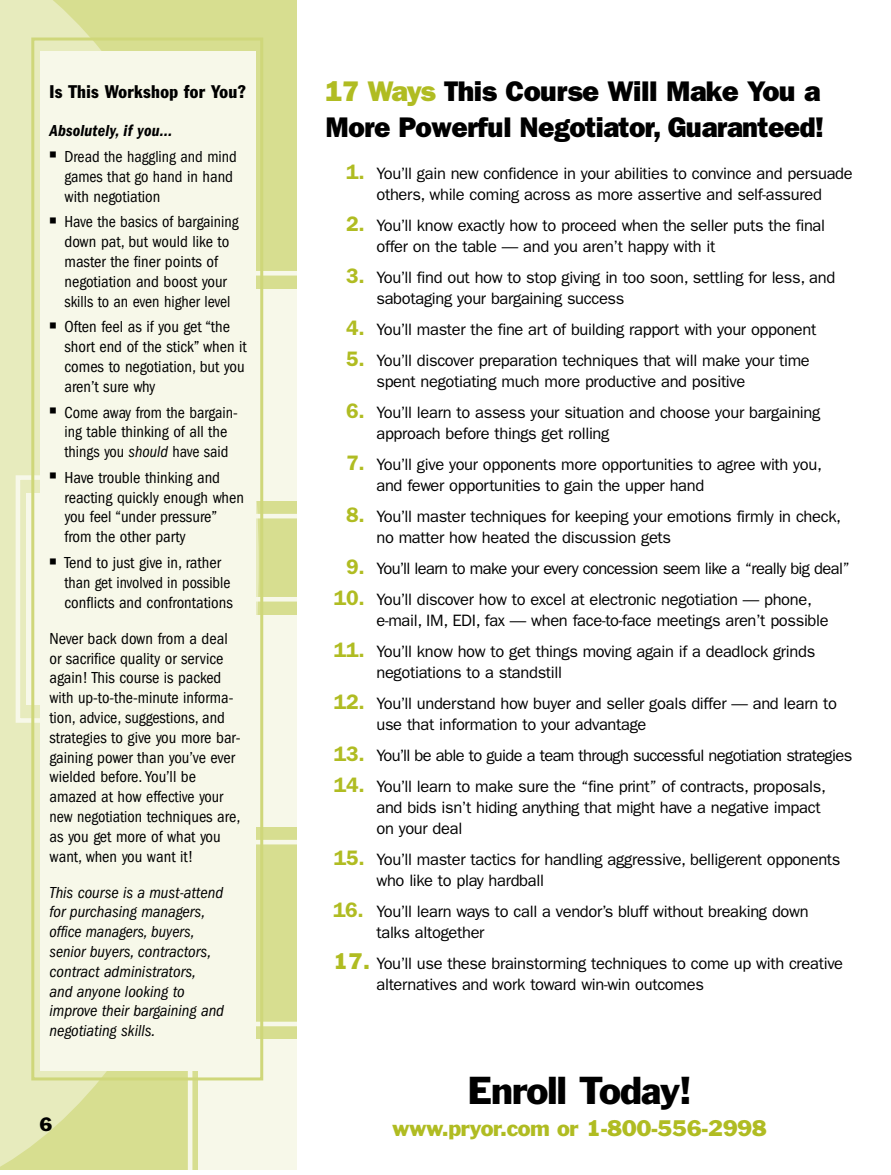
<style>
.page{position:relative;width:891px;height:1175px;background:#fff}
.page>*{position:absolute;margin:0;border:0;box-sizing:border-box;transform-origin:0 0}
.t1{font:36px "Franklin Gothic Std";letter-spacing:-.025em;color:#000}
.t2{font:28.5px/36px "ITC Franklin Gothic Std Hvy";letter-spacing:-.02em;color:#000}
.t3{font:21px "Franklin Gothic Std";letter-spacing:-.025em;color:#b0bc22}
.t4{font:condensed 18px "Franklin Gothic Std";letter-spacing:.02em;color:#000}
.t5{font:18px "Franklin Gothic Std";color:#000}
.t6{font:16.5px/21px "ITC Franklin Gothic Std";letter-spacing:-.02em;color:#000}
.t7{font:condensed 16.5px/19.8px "ITC Franklin Gothic Std";color:#000}
.t8{font:italic condensed 16.5px/19.8px "ITC Franklin Gothic Std";color:#000}
.t9{font:16.5px "ITC Franklin Gothic Std";letter-spacing:-.04em;color:#000}
.t10{font:16.5px "ITC Franklin Gothic Std Dm Cd It";letter-spacing:.01em;color:#000}
.s1{font-style:italic}
.s2{color:#b0bc22}
.s3{font-weight:600;font-size:21px;color:#b0bc22}
.s4{font-family:"Franklin Gothic Std";font-size:21px;color:#b0bc22}
</style>
<div class="page">
<div style="left:259px;top:0;width:38px;height:1021px;background:#d7de90"></div>
<svg style="left:0;top:0;width:259px;height:1169px;background:#e1e6ae"></svg>
<svg style="left:256px;top:271px;width:41px;height:247px;background:#f3f5de"></svg>
<svg style="left:256px;top:597px;width:41px;height:247px;background:#f3f5de"></svg>
<div style="left:27px;top:493px;width:117px;height:211px;background:#f7f8e9"></div>
<div style="left:16px;top:475px;width:139px;height:247px;border:5px solid #f7f8e9"></div>
<svg style="left:188px;top:1021px;width:109px;height:148px;background:#f4f5e1"></svg>
<div style="left:31px;top:37px;width:232px;height:1043px;border:3px solid #cfd77a"></div>
<div style="left:40px;top:51px;width:216px;height:1019px;background:#f7f8e9"></div>
<p class="t4" style="left:50px;top:81px;width:198px">Is This Workshop for You?</p>
<p class="t10" style="left:50px;top:121px;width:125px">Absolutely, if you…</p>
<p class="t7" style="left:64px;top:147px;width:174px;text-indent:-15px"><sup>■</sup> Dread the haggling and mind games that go hand in hand with negotiation</p>
<p class="t7" style="left:50px;top:212px;width:190px;text-align:center"><sup>■</sup> Have the basics of bargaining down pat, but would like to master the finer points of negotiation and boost your skills to an even higher level</p>
<p class="t7" style="left:64px;top:317px;width:184px;text-indent:-15px"><sup>■</sup> Often feel as if you get “the short end of the stick” when it comes to negotiation, but you aren’t sure why</p>
<p class="t7" style="left:50px;top:402px;width:189px;text-align:center"><sup>■</sup> Come away from the bargain&shy;ing table thinking of all the things you <span class="s1">should</span> have said</p>
<p class="t7" style="left:64px;top:467px;width:181px;text-indent:-15px"><sup>■</sup> Have trouble thinking and reacting quickly enough when you feel “under pressure” from the other party</p>
<p class="t7" style="left:64px;top:553px;width:170px;text-indent:-15px"><sup>■</sup> Tend to just give in, rather than get involved in possible conflicts and confrontations</p>
<p class="t7" style="left:49px;top:628px;width:193px">Never back down from a deal or sacrifice quality or service again! This course is packed with up-to-the-minute informa&shy;tion, advice, suggestions, and strategies to give you more bar&shy;gaining power than you’ve ever wielded before. You’ll be amazed at how effective your new negotiation techniques are, as you get more of what you want, when you want it!</p>
<p class="t8" style="left:49px;top:882px;width:176px">This course is a must-attend for purchasing managers, office managers, buyers, senior buyers, contractors, contract administrators,<br>and anyone looking to improve their bargaining and negotiating skills.</p>
<p class="t5" style="left:40px;top:1112px;width:14px">6</p>
<h2 class="t2" style="left:326px;top:73px;width:500px"><span class="s2">17 Ways</span> This Course Will Make You a<br>More Powerful Negotiator, Guaranteed!</h2>
<p class="t6" style="left:346px;top:163px;width:508px;text-align:center"><span class="s3">1.</span> You’ll gain new confidence in your abilities to convince and persuade others, while coming across as more assertive and self-assured</p>
<p class="t6" style="left:376px;top:215px;width:450px;text-indent:-30px"><span class="s3">2.</span> You’ll know exactly how to proceed when the seller puts the final offer on the table — and you aren’t happy with it</p>
<p class="t6" style="left:376px;top:267px;width:460px;text-indent:-30px"><span class="s3">3.</span> You’ll find out how to stop giving in too soon, settling for less, and sabotaging your bargaining success</p>
<p class="t6" style="left:346px;top:319px;width:472px"><span class="s3">4.</span> You’ll master the fine art of building rapport with your opponent</p>
<p class="t6" style="left:376px;top:350px;width:435px;text-indent:-30px"><span class="s3">5.</span> You’ll discover preparation techniques that will make your time spent negotiating much more productive and positive</p>
<p class="t6" style="left:376px;top:402px;width:445px;text-indent:-30px"><span class="s3">6.</span> You’ll learn to assess your situation and choose your bargaining approach before things get rolling</p>
<p class="t6" style="left:376px;top:454px;width:447px;text-indent:-30px"><span class="s3">7.</span> You’ll give your opponents more opportunities to agree with you, and fewer opportunities to gain the upper hand</p>
<p class="t6" style="left:376px;top:506px;width:466px;text-indent:-30px"><span class="s3">8.</span> You’ll master techniques for keeping your emotions firmly in check, no matter how heated the discussion gets</p>
<p class="t9" style="left:346px;top:559px;width:505px"><span class="s3">9.</span> You’ll learn to make your every concession seem like a “really big deal”</p>
<p class="t6" style="left:376px;top:589px;width:454px;text-indent:-43px"><span class="s3">10.</span> You’ll discover how to excel at electronic negotiation — phone, e-mail, IM, EDI, fax — when face-to-face meetings aren’t possible</p>
<p class="t6" style="left:376px;top:641px;width:440px;text-indent:-43px"><span class="s3">11.</span> You’ll know how to get things moving again if a deadlock grinds negotiations to a standstill</p>
<p class="t6" style="left:376px;top:693px;width:462px;text-indent:-43px"><span class="s3">12.</span> You’ll understand how buyer and seller goals differ — and learn to use that information to your advantage</p>
<p class="t9" style="left:334px;top:746px;width:520px"><span class="s3">13.</span> You’ll be able to guide a team through successful negotiation strategies</p>
<p class="t6" style="left:376px;top:776px;width:451px;text-indent:-43px"><span class="s3">14.</span> You’ll learn to make sure the “fine print” of contracts, proposals, and bids isn’t hiding anything that might have a negative impact on your deal</p>
<p class="t6" style="left:376px;top:849px;width:465px;text-indent:-43px"><span class="s3">15.</span> You’ll master tactics for handling aggressive, belligerent opponents who like to play hardball</p>
<p class="t6" style="left:376px;top:901px;width:434px;text-indent:-44px"><span class="s3">16.</span> You’ll learn ways to call a vendor’s bluff without breaking down talks altogether</p>
<p class="t6" style="left:376px;top:953px;width:468px;text-indent:-43px"><span class="s4">17.</span> You’ll use these brainstorming techniques to come up with creative alternatives and work toward win-win outcomes</p>
<h1 class="t1" style="left:468px;top:1067px;width:225px">Enroll Today!</h1>
<p class="t3" style="left:392px;top:1114px;width:376px">www.pryor.com or 1-800-556-2998</p>
</div>
